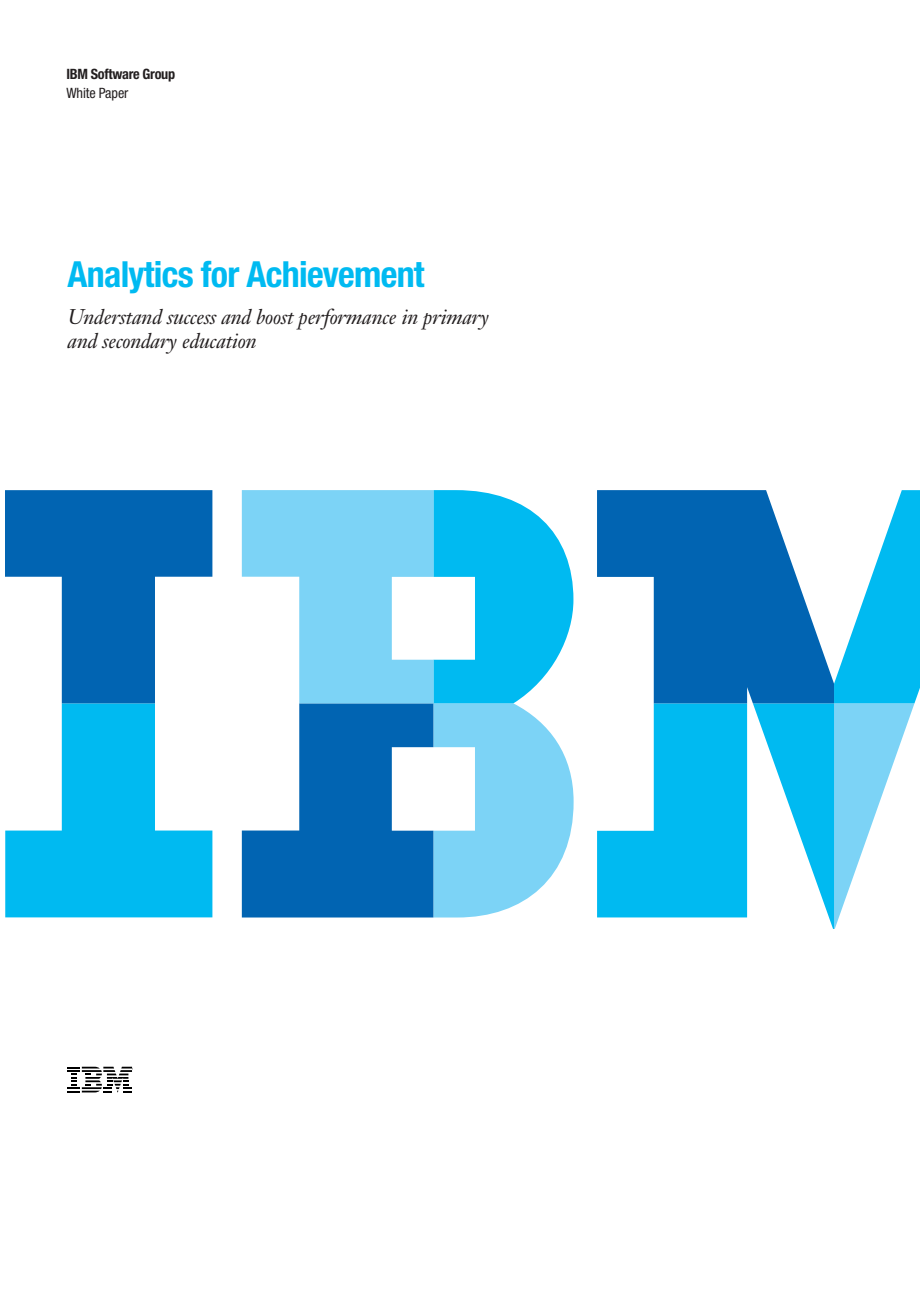
<style>
.page{position:relative;width:920px;height:1290px;background:#fff}
.page>*{position:absolute;margin:0;border:0;box-sizing:border-box;transform-origin:0 0}
._1A_title__color{font:700 condensed 36px "Helvetica Neue";letter-spacing:-.02em;color:#00baf1}
._1B_subtitle{font:italic 21px/24px "Janson Text";letter-spacing:-.01em;color:#231f20}
._0A_business_unit{font:700 condensed 14.25px "Helvetica Neue";letter-spacing:-.02em;color:#231f20}
._0A_collateral_type{font:condensed 14.25px "Helvetica Neue";letter-spacing:-.01em;color:#231f20}
</style>
<div class="page">
<svg style="left:5px;top:490px;width:207px;height:427px"></svg>
<svg style="left:834px;top:490px;width:86px;height:439px"></svg>
<svg style="left:597px;top:703px;width:237px;height:226px;fill:#00baf1"></svg>
<svg style="left:597px;top:490px;width:237px;height:213px;fill:#0164b2"></svg>
<svg style="left:242px;top:490px;width:332px;height:427px"></svg>
<svg style="left:68px;top:1067px;width:64px;height:25px"></svg>
<p class="_0A_business_unit" style="left:66px;top:65px;width:110px">IBM Software Group</p>
<p class="_0A_collateral_type" style="left:66px;top:85px;width:64px">White Paper</p>
<p class="_1A_title__color" style="left:68px;top:252px;width:359px">Analytics for Achievement</p>
<p class="_1B_subtitle" style="left:68px;top:305px;width:423px">Understand success and boost performance in primary and secondary education</p>
</div>
